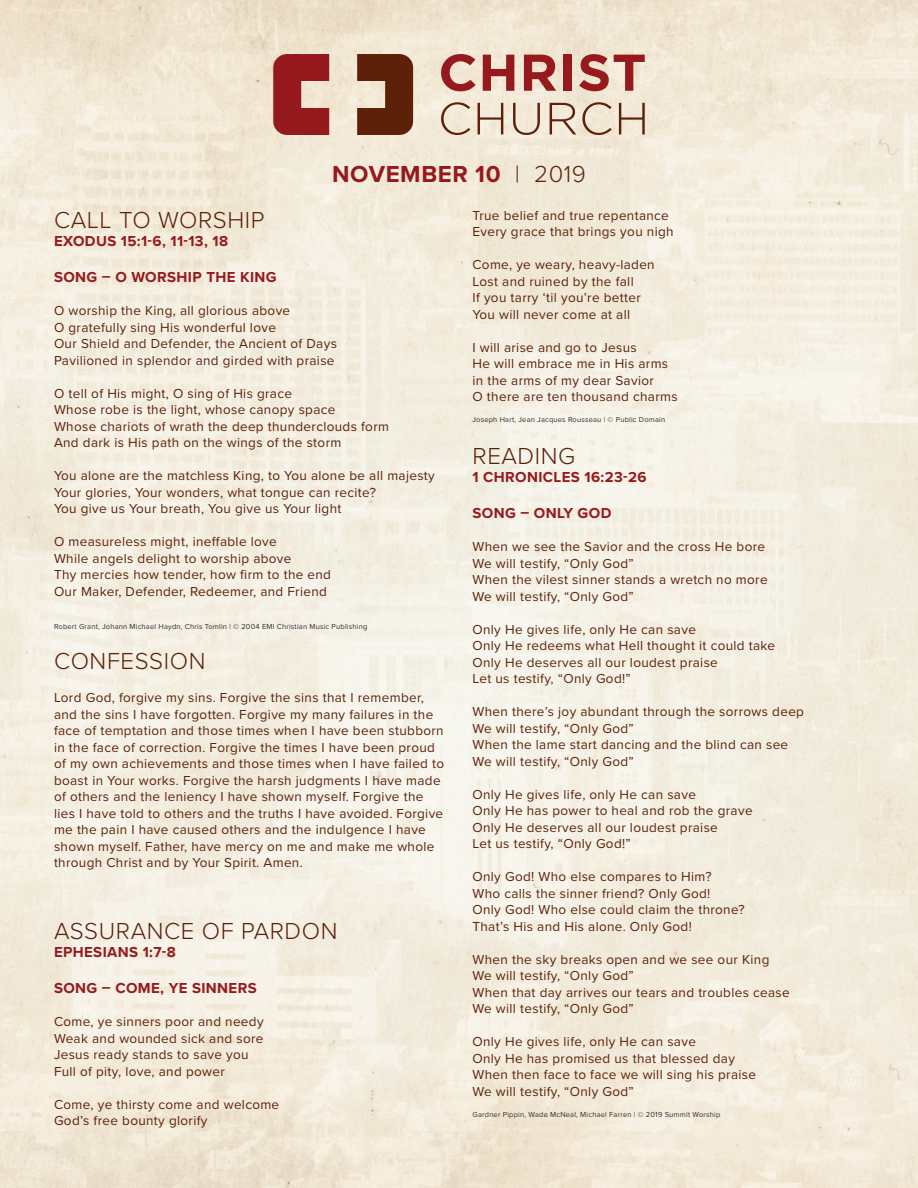
<style>
.page{position:relative;width:918px;height:1188px;background:#fff}
.page>*{position:absolute;margin:0;border:0;box-sizing:border-box;transform-origin:0 0}
.t1{font:300 24px "Proxima Nova";letter-spacing:.025em;color:#5d210a}
.t2{font:700 24px "Proxima Nova";letter-spacing:.025em;color:#961a1d}
.t3{font:700 15px "Proxima Nova";letter-spacing:.025em;color:#961a1d}
.t4{font:13.5px/16.5px "Proxima Nova";letter-spacing:.025em;color:#5d210a}
.t5{font:7.5px "Proxima Nova";letter-spacing:.025em;color:#312f30}
.s1{font-weight:300;color:#5d210a}
</style>
<div class="page">
<img style="left:0;top:0;width:918px;height:1188px">
<svg style="left:357px;top:54px;width:56px;height:81px;background:#784630"></svg>
<svg style="left:273px;top:54px;width:56px;height:81px;background:#a7403e"></svg>
<svg style="left:441px;top:54px;width:35px;height:37px"></svg>
<svg style="left:483px;top:55px;width:31px;height:36px"></svg>
<svg style="left:524px;top:55px;width:32px;height:36px"></svg>
<div style="left:563px;top:55px;width:9px;height:36px;background:#961a1d"></div>
<svg style="left:579px;top:54px;width:66px;height:37px;background:#c88c83"></svg>
<svg style="left:441px;top:102px;width:29px;height:33px"></svg>
<svg style="left:478px;top:103px;width:25px;height:31px"></svg>
<svg style="left:513px;top:103px;width:27px;height:32px"></svg>
<svg style="left:550px;top:103px;width:26px;height:31px"></svg>
<svg style="left:582px;top:102px;width:30px;height:33px"></svg>
<svg style="left:619px;top:103px;width:26px;height:31px"></svg>
<p class="t2" style="left:332px;top:156px;width:255px">NOVEMBER 10 <span class="s1">| 2019</span></p>
<p class="t1" style="left:54px;top:202px;width:212px">CALL TO WORSHIP</p>
<p class="t3" style="left:54px;top:230px;width:176px">EXODUS 15:1-6, 11-13, 18</p>
<p class="t3" style="left:54px;top:266px;width:224px">SONG – O WORSHIP THE KING</p>
<p class="t4" style="left:54px;top:302px;width:238px">O worship the King, all glorious above</p>
<p class="t4" style="left:54px;top:318px;width:223px">O gratefully sing His wonderful love</p>
<p class="t4" style="left:54px;top:335px;width:285px">Our Shield and Defender, the Ancient of Days</p>
<p class="t4" style="left:54px;top:351px;width:282px">Pavilioned in splendor and girded with praise</p>
<p class="t4" style="left:54px;top:384px;width:240px">O tell of His might, O sing of His grace</p>
<p class="t4" style="left:54px;top:401px;width:283px">Whose robe is the light, whose canopy space</p>
<p class="t4" style="left:54px;top:417px;width:337px">Whose chariots of wrath the deep thunderclouds form</p>
<p class="t4" style="left:54px;top:434px;width:289px">And dark is His path on the wings of the storm</p>
<p class="t4" style="left:54px;top:467px;width:382px">You alone are the matchless King, to You alone be all majesty</p>
<p class="t4" style="left:54px;top:483px;width:323px">Your glories, Your wonders, what tongue can recite?</p>
<p class="t4" style="left:54px;top:500px;width:289px">You give us Your breath, You give us Your light</p>
<p class="t4" style="left:54px;top:533px;width:224px">O measureless might, ineffable love</p>
<p class="t4" style="left:54px;top:549px;width:239px">While angels delight to worship above</p>
<p class="t4" style="left:54px;top:566px;width:279px">Thy mercies how tender, how firm to the end</p>
<p class="t4" style="left:54px;top:582px;width:274px">Our Maker, Defender, Redeemer, and Friend</p>
<p class="t5" style="left:54px;top:621px;width:315px">Robert Grant, Johann Michael Haydn, Chris Tomlin | © 2004 EMI Christian Music Publishing</p>
<p class="t1" style="left:54px;top:643px;width:153px">CONFESSION</p>
<p class="t4" style="left:54px;top:689px;width:392px">Lord God, forgive my sins. Forgive the sins that I remember, and the sins I have forgotten. Forgive my many failures in the face of temptation and those times when I have been stubborn in the face of correction. Forgive the times I have been proud of my own achievements and those times when I have failed to boast in Your works. Forgive the harsh judgments I have made of others and the leniency I have shown myself. Forgive the lies I have told to others and the truths I have avoided. Forgive me the pain I have caused others and the indulgence I have shown myself. Father, have mercy on me and make me whole through Christ and by Your Spirit. Amen.</p>
<p class="t1" style="left:54px;top:913px;width:285px">ASSURANCE OF PARDON</p>
<p class="t3" style="left:54px;top:941px;width:123px">EPHESIANS 1:7-8</p>
<p class="t3" style="left:54px;top:977px;width:204px">SONG – COME, YE SINNERS</p>
<p class="t4" style="left:54px;top:1013px;width:211px">Come, ye sinners poor and needy</p>
<p class="t4" style="left:54px;top:1029px;width:211px">Weak and wounded sick and sore</p>
<p class="t4" style="left:54px;top:1046px;width:196px">Jesus ready stands to save you</p>
<p class="t4" style="left:54px;top:1062px;width:172px">Full of pity, love, and power</p>
<p class="t4" style="left:54px;top:1095px;width:227px">Come, ye thirsty come and welcome</p>
<p class="t4" style="left:54px;top:1112px;width:155px">God’s free bounty glorify</p>
<p class="t4" style="left:472px;top:207px;width:198px">True belief and true repentance</p>
<p class="t4" style="left:472px;top:223px;width:203px">Every grace that brings you nigh</p>
<p class="t4" style="left:472px;top:256px;width:184px">Come, ye weary, heavy-laden</p>
<p class="t4" style="left:472px;top:273px;width:163px">Lost and ruined by the fall</p>
<p class="t4" style="left:472px;top:289px;width:170px">If you tarry ‘til you’re better</p>
<p class="t4" style="left:472px;top:306px;width:159px">You will never come at all</p>
<p class="t4" style="left:472px;top:339px;width:166px">I will arise and go to Jesus</p>
<p class="t4" style="left:472px;top:355px;width:197px">He will embrace me in His arms</p>
<p class="t4" style="left:472px;top:372px;width:183px">in the arms of my dear Savior</p>
<p class="t4" style="left:472px;top:388px;width:207px">O there are ten thousand charms</p>
<p class="t5" style="left:472px;top:414px;width:194px">Joseph Hart, Jean Jacques Rousseau | © Public Domain</p>
<p class="t1" style="left:472px;top:439px;width:104px">READING</p>
<p class="t3" style="left:472px;top:466px;width:176px">1 CHRONICLES 16:23-26</p>
<p class="t3" style="left:472px;top:502px;width:140px">SONG – ONLY GOD</p>
<p class="t4" style="left:472px;top:538px;width:294px">When we see the Savior and the cross He bore</p>
<p class="t4" style="left:472px;top:555px;width:163px">We will testify, “Only God”</p>
<p class="t4" style="left:472px;top:571px;width:297px">When the vilest sinner stands a wretch no more</p>
<p class="t4" style="left:472px;top:588px;width:163px">We will testify, “Only God”</p>
<p class="t4" style="left:472px;top:621px;width:225px">Only He gives life, only He can save</p>
<p class="t4" style="left:472px;top:637px;width:304px">Only He redeems what Hell thought it could take</p>
<p class="t4" style="left:472px;top:654px;width:247px">Only He deserves all our loudest praise</p>
<p class="t4" style="left:472px;top:670px;width:160px">Let us testify, “Only God!”</p>
<p class="t4" style="left:472px;top:703px;width:333px">When there’s joy abundant through the sorrows deep</p>
<p class="t4" style="left:472px;top:720px;width:163px">We will testify, “Only God”</p>
<p class="t4" style="left:472px;top:736px;width:317px">When the lame start dancing and the blind can see</p>
<p class="t4" style="left:472px;top:753px;width:163px">We will testify, “Only God”</p>
<p class="t4" style="left:472px;top:786px;width:225px">Only He gives life, only He can save</p>
<p class="t4" style="left:472px;top:802px;width:282px">Only He has power to heal and rob the grave</p>
<p class="t4" style="left:472px;top:819px;width:247px">Only He deserves all our loudest praise</p>
<p class="t4" style="left:472px;top:835px;width:160px">Let us testify, “Only God!”</p>
<p class="t4" style="left:472px;top:868px;width:241px">Only God! Who else compares to Him?</p>
<p class="t4" style="left:472px;top:885px;width:239px">Who calls the sinner friend? Only God!</p>
<p class="t4" style="left:472px;top:901px;width:274px">Only God! Who else could claim the throne?</p>
<p class="t4" style="left:472px;top:918px;width:221px">That’s His and His alone. Only God!</p>
<p class="t4" style="left:472px;top:951px;width:298px">When the sky breaks open and we see our King</p>
<p class="t4" style="left:472px;top:967px;width:163px">We will testify, “Only God”</p>
<p class="t4" style="left:472px;top:984px;width:319px">When that day arrives our tears and troubles cease</p>
<p class="t4" style="left:472px;top:1000px;width:163px">We will testify, “Only God”</p>
<p class="t4" style="left:472px;top:1033px;width:225px">Only He gives life, only He can save</p>
<p class="t4" style="left:472px;top:1050px;width:264px">Only He has promised us that blessed day</p>
<p class="t4" style="left:472px;top:1066px;width:285px">When then face to face we will sing his praise</p>
<p class="t4" style="left:472px;top:1083px;width:163px">We will testify, “Only God”</p>
<p class="t5" style="left:472px;top:1109px;width:249px">Gardner Pippin, Wade McNeal, Michael Farren | © 2019 Summit Worship</p>
</div>
